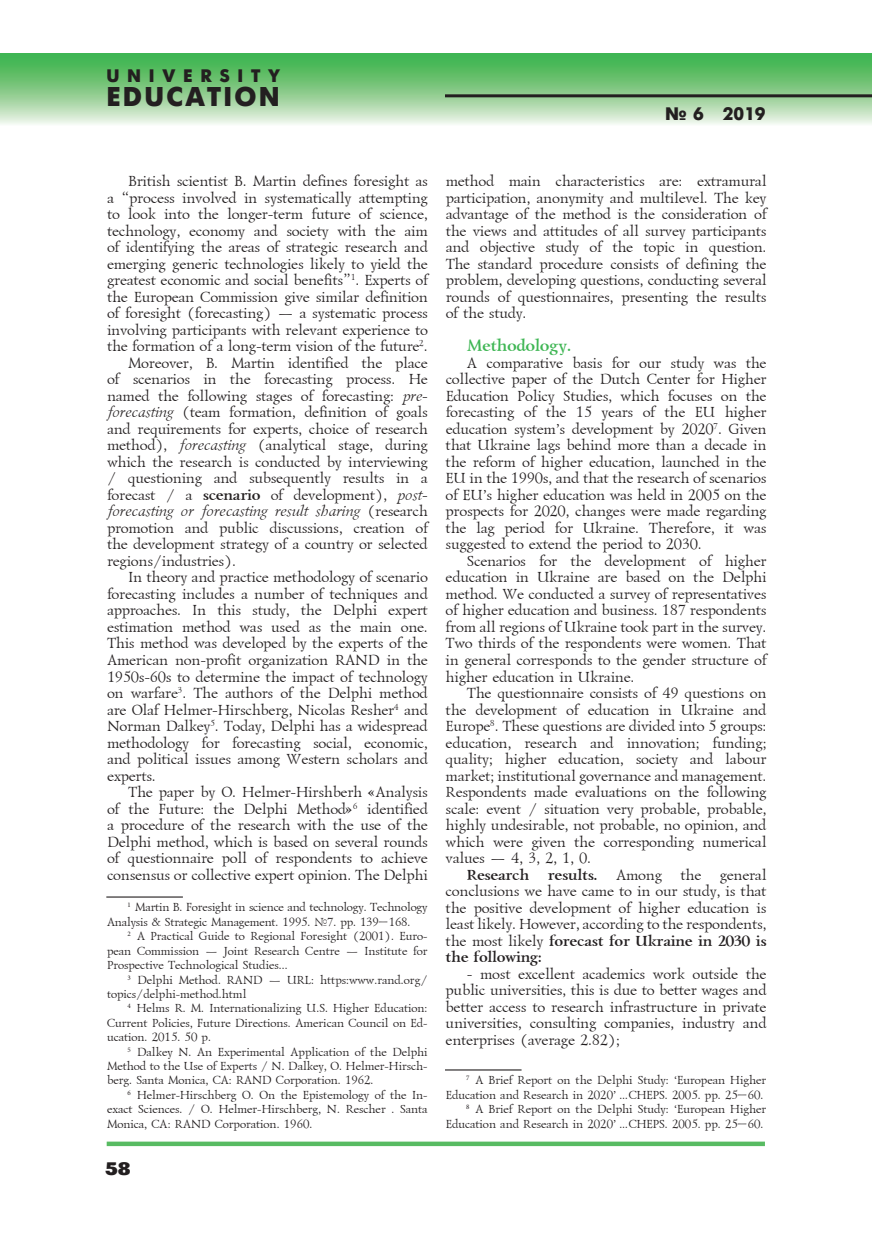
<style>
.page{position:relative;width:872px;height:1234px;background:#fff}
.page>*{position:absolute;margin:0;border:0;box-sizing:border-box;transform-origin:0 0}
.t1{font:27px "Ukrainian Futuris Extra";letter-spacing:.085em;color:#231f20}
.t2{font:18px "Ukrainian Futuris Extra";letter-spacing:.43em;color:#231f20}
.t3{font:18px "Ukrainian Xenia Extended";color:#231f20}
.t4{font:700 16.5px "Ukrainian Lazurski";color:#3fb654}
.t5{font:15px/16.5px "Ukrainian Lazurski";color:#231f20;text-align:justify}
.t6{font:italic 15px "Ukrainian Lazurski";color:#231f20}
.t7{font:12px/14.4px "Ukrainian Lazurski";color:#231f20;text-align:justify}
.s1{font-style:italic}
.s2{font-weight:700}
.s3{font-style:normal}
</style>
<div class="page">
<svg style="left:0;top:53px;width:872px;height:71px;background:#87cc8c"></svg>
<hr style="left:445px;top:94px;width:427px;height:3px;background:#231f20">
<svg style="left:107px;top:1141px;width:658px;height:4px;background:#71c579"></svg>
<hr style="left:106px;top:896px;width:77px;height:1px;background:#231f20">
<hr style="left:445px;top:1069px;width:76px;height:1px;background:#231f20">
<p class="t2" style="left:106px;top:66px;width:175px">UNIVERSITY</p>
<h1 class="t1" style="left:106px;top:81px;width:175px">EDUCATION</h1>
<p class="t2" style="left:665px;top:104px;width:102px">¹ 6 2019</p>
<p class="t5" style="left:128px;top:173px;width:301px">British scientist B. Martin defines foresight as</p>
<p class="t5" style="left:106px;top:190px;width:322px">a “process involved in systematically attempting</p>
<p class="t5" style="left:106px;top:206px;width:322px">to look into the longer-term future of science,</p>
<p class="t5" style="left:106px;top:223px;width:322px">technology, economy and society with the aim</p>
<p class="t5" style="left:106px;top:239px;width:322px">of identifying the areas of strategic research and</p>
<p class="t5" style="left:106px;top:256px;width:322px">emerging generic technologies likely to yield the</p>
<p class="t5" style="left:106px;top:272px;width:322px">greatest economic and social benefits”<sup>1</sup>. Experts of</p>
<p class="t5" style="left:106px;top:289px;width:322px">the European Commission give similar definition</p>
<p class="t5" style="left:106px;top:305px;width:322px">of foresight (forecasting) — a systematic process</p>
<p class="t5" style="left:106px;top:322px;width:322px">involving participants with relevant experience to</p>
<p class="t5" style="left:106px;top:338px;width:322px">the formation of a long-term vision of the future<sup>2</sup>.</p>
<p class="t5" style="left:128px;top:355px;width:301px">Moreover, B. Martin identified the place</p>
<p class="t5" style="left:106px;top:371px;width:322px">of scenarios in the forecasting process. He</p>
<p class="t5" style="left:106px;top:388px;width:322px">named the following stages of forecasting: <span class="s1">pre-</span></p>
<p class="t5" style="left:106px;top:404px;width:322px"><span class="s1">forecasting</span> (team formation, definition of goals</p>
<p class="t5" style="left:106px;top:421px;width:322px">and requirements for experts, choice of research</p>
<p class="t5" style="left:106px;top:437px;width:322px">method), <span class="s1">forecasting</span> (analytical stage, during</p>
<p class="t5" style="left:106px;top:454px;width:322px">which the research is conducted by interviewing</p>
<p class="t5" style="left:106px;top:470px;width:322px">/ questioning and subsequently results in a</p>
<p class="t5" style="left:106px;top:487px;width:322px">forecast / a <span class="s2">scenario</span> of development), <span class="s1">post-</span></p>
<p class="t6" style="left:106px;top:503px;width:322px">forecasting or forecasting result sharing <span class="s3">(research</span></p>
<p class="t5" style="left:106px;top:520px;width:322px">promotion and public discussions, creation of</p>
<p class="t5" style="left:106px;top:536px;width:322px">the development strategy of a country or selected</p>
<p class="t5" style="left:106px;top:553px;width:130px">regions/industries).</p>
<p class="t5" style="left:128px;top:569px;width:301px">In theory and practice methodology of scenario</p>
<p class="t5" style="left:106px;top:586px;width:322px">forecasting includes a number of techniques and</p>
<p class="t5" style="left:106px;top:602px;width:322px">approaches. In this study, the Delphi expert</p>
<p class="t5" style="left:106px;top:619px;width:322px">estimation method was used as the main one.</p>
<p class="t5" style="left:106px;top:635px;width:322px">This method was developed by the experts of the</p>
<p class="t5" style="left:106px;top:652px;width:322px">American non-profit organization RAND in the</p>
<p class="t5" style="left:106px;top:668px;width:322px">1950s-60s to determine the impact of technology</p>
<p class="t5" style="left:106px;top:685px;width:322px">on warfare<sup>3</sup>. The authors of the Delphi method</p>
<p class="t5" style="left:106px;top:701px;width:322px">are Olaf Helmer-Hirschberg, Nicolas Resher<sup>4</sup> and</p>
<p class="t5" style="left:106px;top:718px;width:322px">Norman Dalkey<sup>5</sup>. Today, Delphi has a widespread</p>
<p class="t5" style="left:106px;top:734px;width:322px">methodology for forecasting social, economic,</p>
<p class="t5" style="left:106px;top:751px;width:322px">and political issues among Western scholars and</p>
<p class="t5" style="left:106px;top:767px;width:50px">experts.</p>
<p class="t5" style="left:128px;top:784px;width:301px">The paper by O. Helmer-Hirshberh «Analysis</p>
<p class="t5" style="left:106px;top:800px;width:322px">of the Future: the Delphi Method»<sup>6</sup> identified</p>
<p class="t5" style="left:106px;top:817px;width:322px">a procedure of the research with the use of the</p>
<p class="t5" style="left:106px;top:833px;width:322px">Delphi method, which is based on several rounds</p>
<p class="t5" style="left:106px;top:850px;width:322px">of questionnaire poll of respondents to achieve</p>
<p class="t5" style="left:106px;top:866px;width:322px">consensus or collective expert opinion. The Delphi</p>
<p class="t7" style="left:106px;top:900px;width:322px;text-indent:21px"><sup>1</sup> Martin B. Foresight in science and technology. Technology<br>Analysis &amp; Strategic Management. 1995. ¹7. pp. 139–168.</p>
<p class="t7" style="left:106px;top:929px;width:322px;text-indent:21px"><sup>2</sup> A Practical Guide to Regional Foresight (2001). Euro&shy;pean Commission — Joint Research Centre — Institute for Prospective Technological Studies...</p>
<p class="t7" style="left:106px;top:972px;width:322px;text-indent:21px"><sup>3</sup> Delphi Method. RAND — URL: https:www.rand.org/ topics/delphi-method.html</p>
<p class="t7" style="left:106px;top:1001px;width:322px;text-indent:21px"><sup>4</sup> Helms R. M. Internationalizing U.S. Higher Education:<br>Current Policies, Future Directions. American Council on Ed&shy;ucation. 2015. 50 p.</p>
<p class="t7" style="left:106px;top:1044px;width:322px;text-indent:21px"><sup>5</sup> Dalkey N. An Experimental Application of the Delphi Method to the Use of Experts / N. Dalkey, O. Helmer-Hirsch&shy;berg. Santa Monica, CA: RAND Corporation. 1962.</p>
<p class="t7" style="left:106px;top:1087px;width:322px;text-indent:21px"><sup>6</sup> Helmer-Hirschberg O. On the Epistemology of the In&shy;exact Sciences. / O. Helmer-Hirschberg, N. Rescher . Santa Monica, CA: RAND Corporation. 1960.</p>
<p class="t3" style="left:105px;top:1157px;width:27px">58</p>
<p class="t5" style="left:445px;top:173px;width:322px">method main characteristics are: extramural participation, anonymity and multilevel. The key advantage of the method is the consideration of the views and attitudes of all survey participants and objective study of the topic in question.<br>The standard procedure consists of defining the problem, developing questions, conducting several rounds of questionnaires, presenting the results of the study.</p>
<p class="t4" style="left:466px;top:337px;width:106px">Methodology.</p>
<p class="t5" style="left:445px;top:355px;width:322px;text-indent:21px">A comparative basis for our study was the collective paper of the Dutch Center for Higher Education Policy Studies, which focuses on the forecasting of the 15 years of the EU higher education system’s development by 2020<sup>7</sup>. Given that Ukraine lags behind more than a decade in the reform of higher education, launched in the EU in the 1990s, and that the research of scenarios of EU’s higher education was held in 2005 on the prospects for 2020, changes were made regarding the lag period for Ukraine. Therefore, it was suggested to extend the period to 2030.</p>
<p class="t5" style="left:445px;top:553px;width:322px;text-indent:21px">Scenarios for the development of higher education in Ukraine are based on the Delphi method. We conducted a survey of representatives of higher education and business. 187 respondents from all regions of Ukraine took part in the survey.<br>Two thirds of the respondents were women. That in general corresponds to the gender structure of higher education in Ukraine.</p>
<p class="t5" style="left:445px;top:685px;width:322px;text-indent:21px">The questionnaire consists of 49 questions on the development of education in Ukraine and Europe<sup>8</sup>. These questions are divided into 5 groups: education, research and innovation; funding; quality; higher education, society and labour market; institutional governance and management.<br>Respondents made evaluations on the following scale: event / situation very probable, probable, highly undesirable, not probable, no opinion, and which were given the corresponding numerical values — 4, 3, 2, 1, 0.</p>
<p class="t5" style="left:445px;top:866px;width:322px;text-indent:21px"><span class="s2">Research results.</span> Among the general conclusions we have came to in our study, is that the positive development of higher education is least likely. However, according to the respondents, the most likely <span class="s2">forecast for Ukraine in 2030 is the following:</span></p>
<p class="t5" style="left:445px;top:965px;width:322px;text-indent:21px">- most excellent academics work outside the public universities, this is due to better wages and better access to research infrastructure in private universities, consulting companies, industry and enterprises (average 2.82);</p>
<p class="t7" style="left:445px;top:1073px;width:322px;text-align:right"><sup>7</sup> A Brief Report on the Delphi Study: ‘European Higher Education and Research in 2020’ …CHEPS. 2005. pp. 25–60.<br><sup>8</sup> A Brief Report on the Delphi Study: ‘European Higher Education and Research in 2020’ …CHEPS. 2005. pp. 25–60.</p>
</div>
